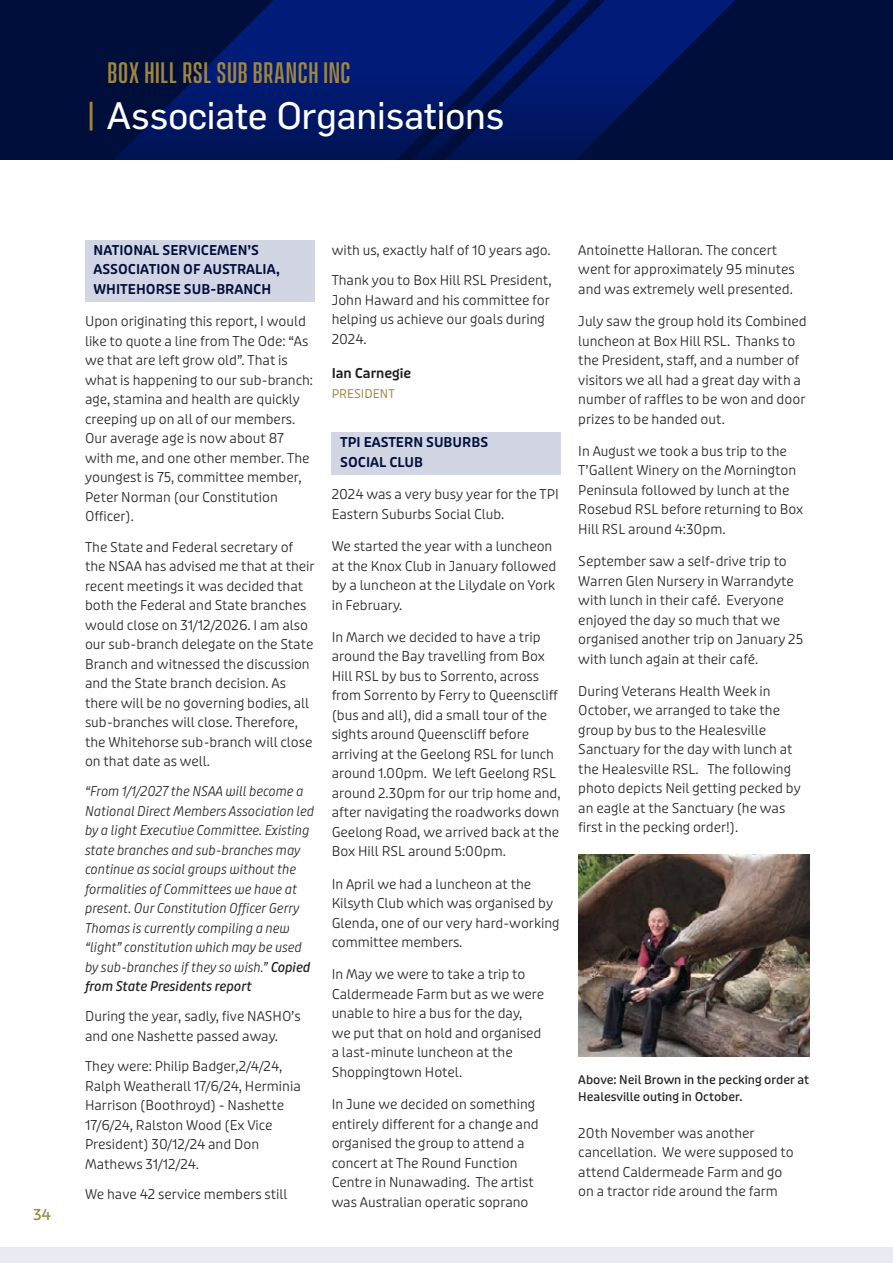
<style>
.page{position:relative;width:893px;height:1263px;background:#fff}
.page>*{position:absolute;margin:0;border:0;box-sizing:border-box;transform-origin:0 0}
.BHRSL_Heading1{font:37.5px "Flama Basic";color:#fff}
.BHRSL_Heading1-2{font:500 27px "Vanguard CF";letter-spacing:.025em;color:#a1863d}
.t1{font:15px "Puffin Display Soft Medm";color:#a1863d}
.t2{font:300 13.5px/19.5px "Puffin Display Soft";color:#231f20}
.t3{font:italic 300 13.5px/19.5px "Puffin Display Soft";color:#231f20}
.Plain_Text{font:600 13.5px/19.6px "Puffin Display Soft";color:#000e3c}
.Plain_Text-2{font:600 13.5px "Puffin Display Soft";color:#231f20}
.t4{font:12px/16.5px "Puffin Display Soft Medm";color:#231f20}
.Plain_Text-3{font:12px "Puffin Display Soft";color:#a1863d}
.s1{color:#a1863d}
.s2{font-family:"Puffin Display Soft Medm";font-weight:400}
</style>
<div class="page">
<div style="left:0;top:1247px;width:893px;height:16px;background:#e9ebf2"></div>
<div style="left:0;top:0;width:893px;height:159px;background:#000e3c"></div>
<svg style="left:621px;top:0;width:146px;height:160px"></svg>
<svg style="left:17px;top:0;width:362px;height:160px"></svg>
<svg style="left:379px;top:0;width:242px;height:160px"></svg>
<div style="left:85px;top:240px;width:230px;height:62px;background:#d2d5e3"></div>
<div style="left:332px;top:432px;width:229px;height:43px;background:#d2d5e3"></div>
<img style="left:578px;top:855px;width:231px;height:201px">
<p class="BHRSL_Heading1-2" style="left:108px;top:57px;width:245px">BOX HILL RSL SUB BRANCH INC</p>
<p class="BHRSL_Heading1" style="left:85px;top:93px;width:421px"><span class="s1">|</span> Associate Organisations</p>
<p class="t1" style="left:33px;top:1205px;width:20px">34</p>
<p class="Plain_Text" style="left:94px;top:241px;width:188px">NATIONAL SERVICEMEN’S<br>ASSOCIATION OF AUSTRALIA,<br>WHITEHORSE SUB-BRANCH</p>
<p class="t2" style="left:85px;top:312px;width:230px">Upon originating this report, I would like to quote a line from The Ode: “As we that are left grow old”. That is what is happening to our sub-branch: age, stamina and health are quickly creeping up on all of our members.<br>Our average age is now about 87 with me, and one other member. The youngest is 75, committee member,<br>Peter Norman (our Constitution<br>Officer).</p>
<p class="t2" style="left:85px;top:537px;width:231px">The State and Federal secretary of the NSAA has advised me that at their recent meetings it was decided that both the Federal and State branches would close on 31/12/2026. I am also our sub-branch delegate on the State Branch and witnessed the discussion and the State branch decision. As there will be no governing bodies, all sub-branches will close. Therefore, the Whitehorse sub-branch will close on that date as well.</p>
<p class="t3" style="left:85px;top:782px;width:231px">“From 1/1/2027 the NSAA will become a National Direct Members Association led by a light Executive Committee. Existing state branches and sub-branches may continue as social groups without the formalities of Committees we have at present. Our Constitution Officer Gerry Thomas is currently compiling a new “light” constitution which may be used by sub-branches if they so wish.” <span class="s2">Copied from State Presidents report</span></p>
<p class="t2" style="left:85px;top:1007px;width:217px">During the year, sadly, five NASHO’s and one Nashette passed away.</p>
<p class="t2" style="left:85px;top:1057px;width:217px">They were: Philip Badger,2/4/24,<br>Ralph Weatherall 17/6/24, Herminia<br>Harrison (Boothroyd) - Nashette<br>17/6/24, Ralston Wood (Ex Vice<br>President) 30/12/24 and Don<br>Mathews 31/12/24.</p>
<p class="t2" style="left:85px;top:1184px;width:204px">We have 42 service members still</p>
<p class="t2" style="left:332px;top:241px;width:220px">with us, exactly half of 10 years ago.</p>
<p class="t2" style="left:332px;top:271px;width:221px">Thank you to Box Hill RSL President,<br>John Haward and his committee for helping us achieve our goals during<br>2024.</p>
<p class="Plain_Text-2" style="left:332px;top:365px;width:81px">Ian Carnegie</p>
<p class="Plain_Text-3" style="left:332px;top:387px;width:65px">PRESIDENT</p>
<p class="Plain_Text" style="left:340px;top:433px;width:150px">TPI EASTERN SUBURBS<br>SOCIAL CLUB</p>
<p class="t2" style="left:332px;top:485px;width:229px">2024 was a very busy year for the TPI<br>Eastern Suburbs Social Club.</p>
<p class="t2" style="left:332px;top:537px;width:226px">We started the year with a luncheon at the Knox Club in January followed by a luncheon at the Lilydale on York in February.</p>
<p class="t2" style="left:332px;top:628px;width:230px">In March we decided to have a trip around the Bay travelling from Box Hill RSL by bus to Sorrento, across from Sorrento by Ferry to Queenscliff (bus and all), did a small tour of the sights around Queenscliff before arriving at the Geelong RSL for lunch around 1.00pm. We left Geelong RSL around 2.30pm for our trip home and, after navigating the roadworks down Geelong Road, we arrived back at the Box Hill RSL around 5:00pm.</p>
<p class="t2" style="left:332px;top:874px;width:229px">In April we had a luncheon at the<br>Kilsyth Club which was organised by<br>Glenda, one of our very hard-working committee members.</p>
<p class="t2" style="left:332px;top:965px;width:214px">In May we were to take a trip to<br>Caldermeade Farm but as we were unable to hire a bus for the day, we put that on hold and organised a last-minute luncheon at the<br>Shoppingtown Hotel.</p>
<p class="t2" style="left:332px;top:1095px;width:209px">In June we decided on something entirely different for a change and organised the group to attend a concert at The Round Function<br>Centre in Nunawading. The artist was Australian operatic soprano</p>
<p class="t2" style="left:578px;top:241px;width:218px">Antoinette Halloran. The concert went for approximately 95 minutes and was extremely well presented.</p>
<p class="t2" style="left:578px;top:312px;width:230px">July saw the group hold its Combined luncheon at Box Hill RSL. Thanks to the President, staff, and a number of visitors we all had a great day with a number of raffles to be won and door prizes to be handed out.</p>
<p class="t2" style="left:578px;top:442px;width:227px">In August we took a bus trip to the<br>T’Gallent Winery on the Mornington<br>Peninsula followed by lunch at the<br>Rosebud RSL before returning to Box<br>Hill RSL around 4:30pm.</p>
<p class="t2" style="left:578px;top:552px;width:226px">September saw a self-drive trip to Warren Glen Nursery in Warrandyte with lunch in their café. Everyone enjoyed the day so much that we organised another trip on January 25 with lunch again at their café.</p>
<p class="t2" style="left:578px;top:682px;width:224px">During Veterans Health Week in<br>October, we arranged to take the group by bus to the Healesville<br>Sanctuary for the day with lunch at the Healesville RSL. The following photo depicts Neil getting pecked by an eagle at the Sanctuary (he was first in the pecking order!).</p>
<p class="t4" style="left:578px;top:1072px;width:232px">Above: Neil Brown in the pecking order at<br>Healesville outing in October.</p>
<p class="t2" style="left:578px;top:1123px;width:217px">20th November was another cancellation. We were supposed to attend Caldermeade Farm and go on a tractor ride around the farm</p>
</div>
